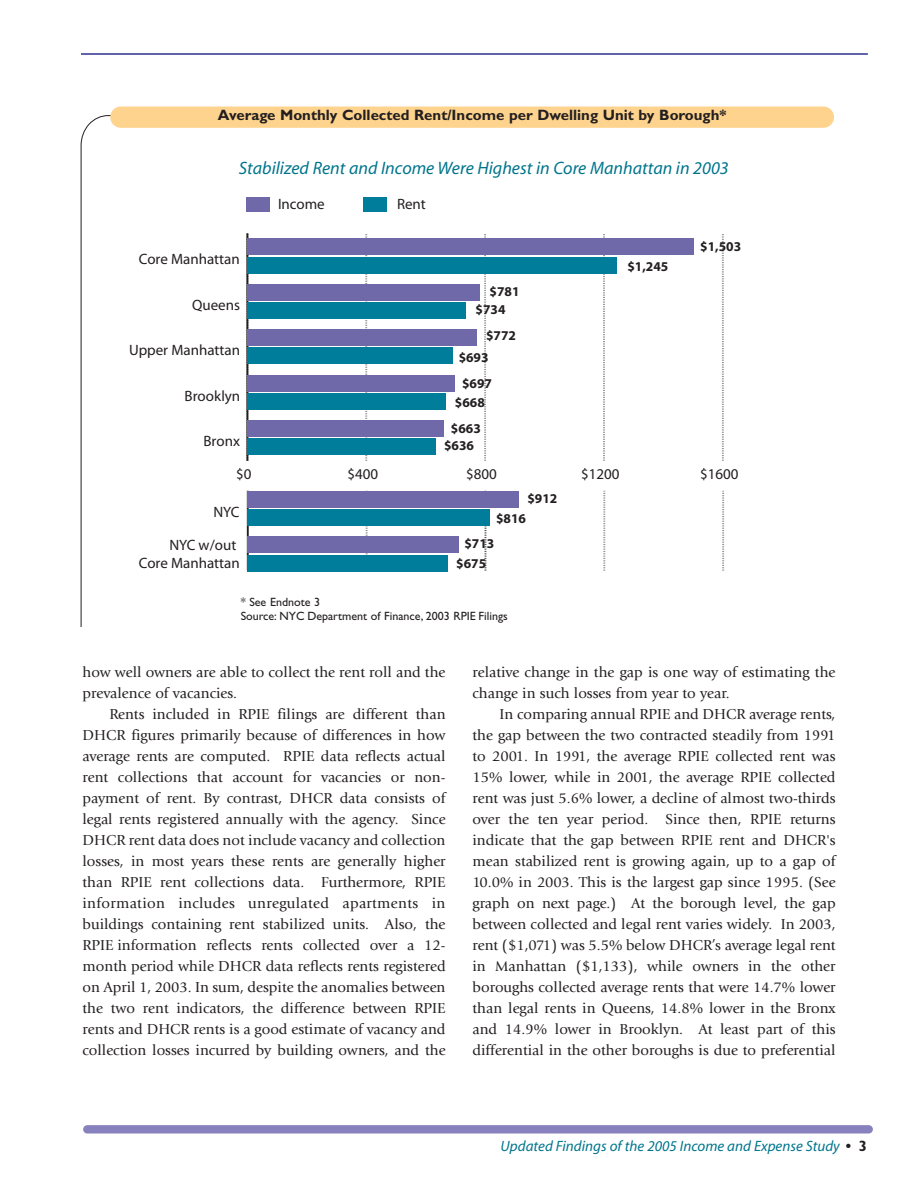
<style>
.page{position:relative;width:918px;height:1188px;background:#fff}
.page>*{position:absolute;margin:0;border:0;box-sizing:border-box;transform-origin:0 0}
.t1{font:italic 18px "Myriad";color:#00758c}
.t2{font:15px/21px "Giovanni";color:#231f20}
.t3{font:15px/18px "Myriad";color:#231f20;text-align:right}
.t4{font:700 15px "Gill Sans";color:#231f20}
.t5{font:italic 15px "Myriad";color:#00758c}
.t6{font:700 13.5px/17.5px "Myriad";color:#231f20}
.t7{font:12px/13.5px "Gill Sans";color:#231f20}
.s1{font-family:"Gill Sans";font-weight:700;font-style:normal;color:#231f20}
</style>
<div class="page">
<div style="left:83px;top:1125px;width:790px;height:9px;background:#8781bd;border-radius:4px"></div>
<hr style="left:81px;top:53px;width:787px;height:2px;background:#2e3092">
<svg style="left:81px;top:115px;width:29px;height:512px"></svg>
<div style="left:110px;top:106px;width:724px;height:22px;background:#fed38d;border-radius:11px"></div>
<hr style="left:247px;top:491px;width:2px;height:80px;background:#231f20">
<svg style="left:366px;top:526px;width:1px;height:29px"></svg>
<svg style="left:485px;top:526px;width:1px;height:45px"></svg>
<svg style="left:604px;top:491px;width:1px;height:80px"></svg>
<svg style="left:722px;top:491px;width:2px;height:80px"></svg>
<div style="left:246px;top:197px;width:24px;height:15px;background:#6f69aa"></div>
<div style="left:363px;top:197px;width:24px;height:15px;background:#007d9a"></div>
<svg style="left:366px;top:234px;width:1px;height:227px"></svg>
<svg style="left:484px;top:234px;width:2px;height:227px"></svg>
<svg style="left:603px;top:234px;width:2px;height:227px"></svg>
<svg style="left:722px;top:234px;width:2px;height:227px"></svg>
<hr style="left:247px;top:233px;width:1px;height:228px;background:#231f20">
<div style="left:247px;top:257px;width:370px;height:16px;background:#007d9a"></div>
<div style="left:247px;top:302px;width:219px;height:17px;background:#007d9a"></div>
<div style="left:247px;top:348px;width:206px;height:16px;background:#007d9a"></div>
<div style="left:247px;top:393px;width:199px;height:16px;background:#007d9a"></div>
<div style="left:247px;top:439px;width:189px;height:16px;background:#007d9a"></div>
<div style="left:247px;top:509px;width:243px;height:17px;background:#007d9a"></div>
<div style="left:247px;top:555px;width:201px;height:16px;background:#007d9a"></div>
<div style="left:247px;top:239px;width:447px;height:16px;background:#6f69aa"></div>
<div style="left:247px;top:284px;width:232px;height:16px;background:#6f69aa"></div>
<div style="left:247px;top:329px;width:230px;height:17px;background:#6f69aa"></div>
<div style="left:247px;top:375px;width:207px;height:16px;background:#6f69aa"></div>
<div style="left:247px;top:420px;width:197px;height:17px;background:#6f69aa"></div>
<div style="left:247px;top:491px;width:271px;height:17px;background:#6f69aa"></div>
<div style="left:247px;top:537px;width:212px;height:16px;background:#6f69aa"></div>
<p class="t4" style="left:218px;top:110px;width:510px">Average Monthly Collected Rent/Income per Dwelling Unit by Borough*</p>
<p class="t1" style="left:239px;top:162px;width:491px">Stabilized Rent and Income Were Highest in Core Manhattan in 2003</p>
<p class="t3" style="left:139px;top:252px;width:102px">Core Manha tan</p>
<p class="t3" style="left:192px;top:297px;width:49px">Queens</p>
<p class="t3" style="left:129px;top:342px;width:113px">Upper Manhattan</p>
<p class="t3" style="left:185px;top:388px;width:57px">Brooklyn</p>
<p class="t3" style="left:203px;top:433px;width:38px">Bronx</p>
<p class="t3" style="left:278px;top:196px;width:48px">Income</p>
<p class="t3" style="left:397px;top:196px;width:30px">Rent</p>
<p class="t6" style="left:476px;top:284px;width:46px;text-indent:14px">$781 $734</p>
<p class="t6" style="left:459px;top:326px;width:59px;line-height:21.3px;text-indent:27px">$772 $693</p>
<p class="t6" style="left:455px;top:375px;width:39px;line-height:19.2px;text-align:center">$697 $668</p>
<p class="t6" style="left:444px;top:421px;width:38px;text-align:center">$663 $636</p>
<p class="t6" style="left:635px;top:259px;width:35px">1,245</p>
<p class="t6" style="left:700px;top:239px;width:42px">$1,503</p>
<p class="t3" style="left:236px;top:466px;width:17px">$0</p>
<p class="t3" style="left:347px;top:466px;width:32px">$400</p>
<p class="t3" style="left:466px;top:466px;width:32px">$800</p>
<p class="t3" style="left:581px;top:466px;width:40px">$1200</p>
<p class="t3" style="left:700px;top:466px;width:40px">$1600</p>
<p class="t3" style="left:213px;top:504px;width:28px">NYC</p>
<p class="t6" style="left:527px;top:491px;width:31px">$912</p>
<p class="t6" style="left:496px;top:511px;width:31px">$816</p>
<p class="t6" style="left:456px;top:535px;width:40px;line-height:19.5px;text-indent:8px">$713 $675</p>
<p class="t7" style="left:241px;top:597px;width:269px">* See Endnote 3<br>Source: NYC Department of Finance, 2003 RPIE Filings</p>
<p class="t3" style="left:139px;top:537px;width:102px">NYC w/out<br>Core Manha tan</p>
<p class="t2" style="left:82px;top:663px;width:365px">how well owners are able to collect the rent roll and the prevalence of vacancies.</p>
<p class="t2" style="left:82px;top:705px;width:365px;text-align:justify;text-indent:27px">Rents included in RPIE filings are different than DHCR figures primarily because of differences in how average rents are computed. RPIE data reflects actual rent collections that account for vacancies or non&shy;payment of rent. By contrast, DHCR data consists of legal rents registered annually with the agency. Since DHCR rent data does not include vacancy and collection losses, in most years these rents are generally higher than RPIE rent collections data. Furthermore, RPIE information includes unregulated apartments in buildings containing rent stabilized units. Also, the RPIE information reflects rents collected over a 12- month period while DHCR data reflects rents registered on April 1, 2003. In sum, despite the anomalies between the two rent indicators, the difference between RPIE rents and DHCR rents is a good estimate of vacancy and collection losses incurred by building owners, and the</p>
<p class="t2" style="left:472px;top:663px;width:365px">relative change in the gap is one way of estimating the change in such losses from year to year.</p>
<p class="t2" style="left:472px;top:705px;width:365px;text-align:justify;text-indent:27px">In comparing annual RPIE and DHCR average rents, the gap between the two contracted steadily from 1991 to 2001. In 1991, the average RPIE collected rent was 15% lower, while in 2001, the average RPIE collected rent was just 5.6% lower, a decline of almost two-thirds over the ten year period. Since then, RPIE returns indicate that the gap between RPIE rent and DHCR's mean stabilized rent is growing again, up to a gap of 10.0% in 2003. This is the largest gap since 1995. (See graph on next page.) At the borough level, the gap between collected and legal rent varies widely. In 2003, rent ($1,071) was 5.5% below DHCR’s average legal rent in Manhattan ($1,133), while owners in the other boroughs collected average rents that were 14.7% lower than legal rents in Queens, 14.8% lower in the Bronx and 14.9% lower in Brooklyn. At least part of this differential in the other boroughs is due to preferential</p>
<p class="t5" style="left:501px;top:1140px;width:368px">Updated Findings of the 2005 Income and Expense Study <span class="s1">• 3</span></p>
</div>
